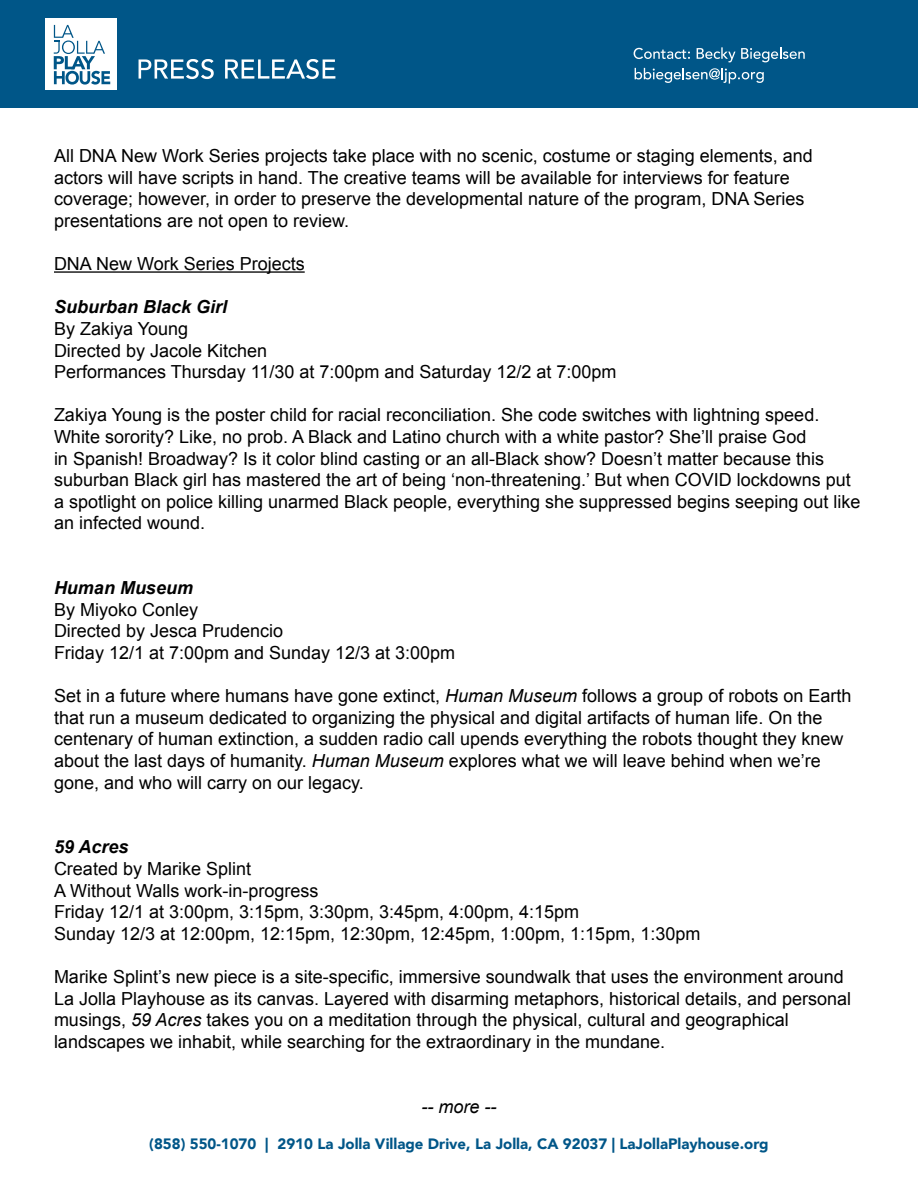
<style>
.page{position:relative;width:918px;height:1188px;background:#fff}
.page>*{position:absolute;margin:0;border:0;box-sizing:border-box;transform-origin:0 0}
.t1{font:18px/21.6px "Arial";color:#000}
.t2{font:italic 700 18px "Arial";color:#000}
.t3{font:italic 18px "Arial";color:#000}
.t4{font:900 15px "Avenir";color:#005688}
.s1{font-style:italic}
</style>
<div class="page">
<div style="left:0;top:0;width:918px;height:107px;background:#005688"></div>
<svg style="left:139px;top:59px;width:75px;height:20px"></svg>
<svg style="left:225px;top:59px;width:110px;height:20px"></svg>
<svg style="left:634px;top:48px;width:56px;height:11px"></svg>
<svg style="left:697px;top:47px;width:38px;height:15px"></svg>
<svg style="left:741px;top:47px;width:64px;height:15px"></svg>
<svg style="left:635px;top:68px;width:129px;height:16px"></svg>
<div style="left:45px;top:19px;width:72px;height:71px;background:#fff"></div>
<svg style="left:54px;top:25px;width:56px;height:60px"></svg>
<hr style="left:54px;top:271px;width:251px;height:2px;background:#000">
<p class="t1" style="left:54px;top:145px;width:760px">All DNA New Work Series projects take place with no scenic, costume or staging elements, and actors will have scripts in hand. The creative teams will be available for interviews for feature coverage; however, in order to preserve the developmental nature of the program, DNA Series presentations are not open to review.</p>
<p class="t1" style="left:54px;top:253px;width:252px">DNA New Work Series Projects</p>
<p class="t2" style="left:54px;top:295px;width:175px">Suburban Black Girl</p>
<p class="t1" style="left:54px;top:318px;width:564px">By Zakiya Young<br>Directed by Jacole Kitchen<br>Performances Thursday 11/30 at 7:00pm and Saturday 12/2 at 7:00pm</p>
<p class="t1" style="left:54px;top:404px;width:808px">Zakiya Young is the poster child for racial reconciliation. She code switches with lightning speed.<br>White sorority? Like, no prob. A Black and Latino church with a white pastor? She’ll praise God<br>in Spanish! Broadway? Is it color blind casting or an all-Black show? Doesn’t matter because this suburban Black girl has mastered the art of being ‘non-threatening.’ But when COVID lockdowns put a spotlight on police killing unarmed Black people, everything she suppressed begins seeping out like an infected wound.</p>
<p class="t2" style="left:54px;top:576px;width:141px">Human Museum</p>
<p class="t1" style="left:54px;top:599px;width:403px">By Miyoko Conley<br>Directed by Jesca Prudencio<br>Friday 12/1 at 7:00pm and Sunday 12/3 at 3:00pm</p>
<p class="t1" style="left:54px;top:685px;width:799px">Set in a future where humans have gone extinct, <span class="s1">Human Museum</span> follows a group of robots on Earth that run a museum dedicated to organizing the physical and digital artifacts of human life. On the centenary of human extinction, a sudden radio call upends everything the robots thought they knew about the last days of humanity. <span class="s1">Human Museum</span> explores what we will leave behind when we’re gone, and who will carry on our legacy.</p>
<p class="t2" style="left:54px;top:835px;width:76px">59 Acres</p>
<p class="t1" style="left:54px;top:858px;width:648px">Created by Marike Splint<br>A Without Walls work-in-progress<br>Friday 12/1 at 3:00pm, 3:15pm, 3:30pm, 3:45pm, 4:00pm, 4:15pm<br>Sunday 12/3 at 12:00pm, 12:15pm, 12:30pm, 12:45pm, 1:00pm, 1:15pm, 1:30pm</p>
<p class="t1" style="left:54px;top:966px;width:799px">Marike Splint’s new piece is a site-specific, immersive soundwalk that uses the environment around La Jolla Playhouse as its canvas. Layered with disarming metaphors, historical details, and personal musings, <span class="s1">59 Acres</span> takes you on a meditation through the physical, cultural and geographical landscapes we inhabit, while searching for the extraordinary in the mundane.</p>
<p class="t3" style="left:422px;top:1095px;width:76px">-- more --</p>
<p class="t4" style="left:149px;top:1131px;width:621px">(858) 550-1070 | 2910 La Jolla Village Drive, La Jolla, CA 92037 | LaJollaPlayhouse.org</p>
</div>
